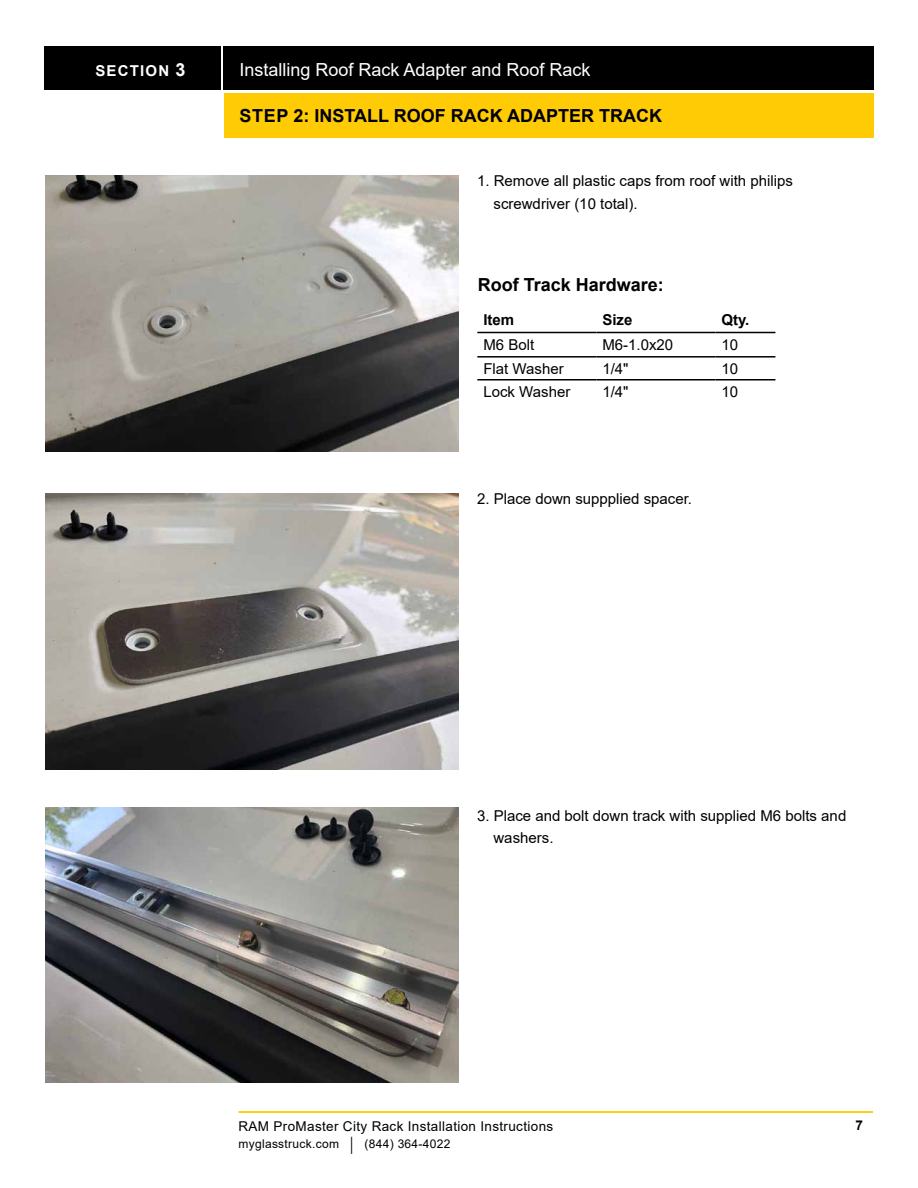
<style>
.page{position:relative;width:918px;height:1188px;background:#fff}
.page>*{position:absolute;margin:0;border:0;box-sizing:border-box;transform-origin:0 0}
.t1{font:700 18px "Arial";color:#000}
.t2{font:18px "Arial";color:#fff}
.t3{font:15px/22.5px "Arial";color:#000}
.t4{font:700 15px "Arial";color:#000}
.t5{font:700 15px "Arial";letter-spacing:.08em;color:#fff}
.t6{font:13.5px "Arial";letter-spacing:.025em;color:#000}
.t7{font:700 13.5px "Arial";color:#000}
.t8{font:12px "Arial";letter-spacing:.025em;color:#000}
.s1{font-size:18px}
</style>
<div class="page">
<hr style="left:238px;top:1111px;width:635px;height:2px;background:#ffcb05">
<div style="left:223px;top:46px;width:651px;height:44px;background:#000"></div>
<div style="left:44px;top:46px;width:177px;height:44px;background:#000"></div>
<div style="left:224px;top:93px;width:649px;height:44px;background:#ffcb05"></div>
<img style="left:45px;top:176px;width:414px;height:275px">
<img style="left:45px;top:494px;width:414px;height:276px">
<img style="left:45px;top:807px;width:414px;height:276px">
<hr style="left:477px;top:332px;width:119px;height:1px;background:#000">
<hr style="left:596px;top:332px;width:119px;height:1px;background:#000">
<hr style="left:715px;top:332px;width:60px;height:1px;background:#000">
<hr style="left:477px;top:356px;width:119px;height:2px;background:#000">
<hr style="left:596px;top:356px;width:119px;height:2px;background:#000">
<hr style="left:715px;top:356px;width:60px;height:2px;background:#000">
<hr style="left:477px;top:379px;width:119px;height:2px;background:#000">
<hr style="left:596px;top:379px;width:119px;height:2px;background:#000">
<hr style="left:715px;top:379px;width:60px;height:2px;background:#000">
<p class="t5" style="left:95px;top:60px;width:92px">SECTION <span class="s1">3</span></p>
<p class="t2" style="left:239px;top:57px;width:353px">Installing Roof Rack Adapter and Roof Rack</p>
<p class="t1" style="left:240px;top:103px;width:424px">STEP 2: INSTALL ROOF RACK ADAPTER TRACK</p>
<p class="t3" style="left:494px;top:170px;width:301px;text-indent:-16px">1. Remove all plastic caps from roof with philips screwdriver (10 total).</p>
<p class="t1" style="left:478px;top:272px;width:188px">Roof Track Hardware:</p>
<p class="t4" style="left:483px;top:309px;width:32px">Item</p>
<p class="t4" style="left:602px;top:309px;width:32px">Size</p>
<p class="t4" style="left:721px;top:309px;width:30px">Qty.</p>
<p class="t3" style="left:483px;top:333px;width:52px">M6 Bolt</p>
<p class="t3" style="left:602px;top:333px;width:72px">M6-1.0x20</p>
<p class="t3" style="left:721px;top:333px;width:18px">10</p>
<p class="t3" style="left:483px;top:357px;width:82px">Flat Washer</p>
<p class="t3" style="left:602px;top:357px;width:28px">1/4"</p>
<p class="t3" style="left:721px;top:357px;width:18px">10</p>
<p class="t3" style="left:483px;top:381px;width:88px">Lock Washer</p>
<p class="t3" style="left:602px;top:381px;width:28px">1/4"</p>
<p class="t3" style="left:721px;top:381px;width:18px">10</p>
<p class="t3" style="left:477px;top:488px;width:217px">2. Place down suppplied spacer.</p>
<p class="t3" style="left:494px;top:804px;width:354px;text-indent:-16px">3. Place and bolt down track with supplied M6 bolts and washers.</p>
<p class="t6" style="left:238px;top:1117px;width:316px">RAM ProMaster City Rack Installation Instructions</p>
<p class="t7" style="left:856px;top:1115px;width:9px">7</p>
<p class="t8" style="left:238px;top:1135px;width:213px">myglasstruck.com <span class="s1">|</span> (844) 364-4022</p>
</div>
